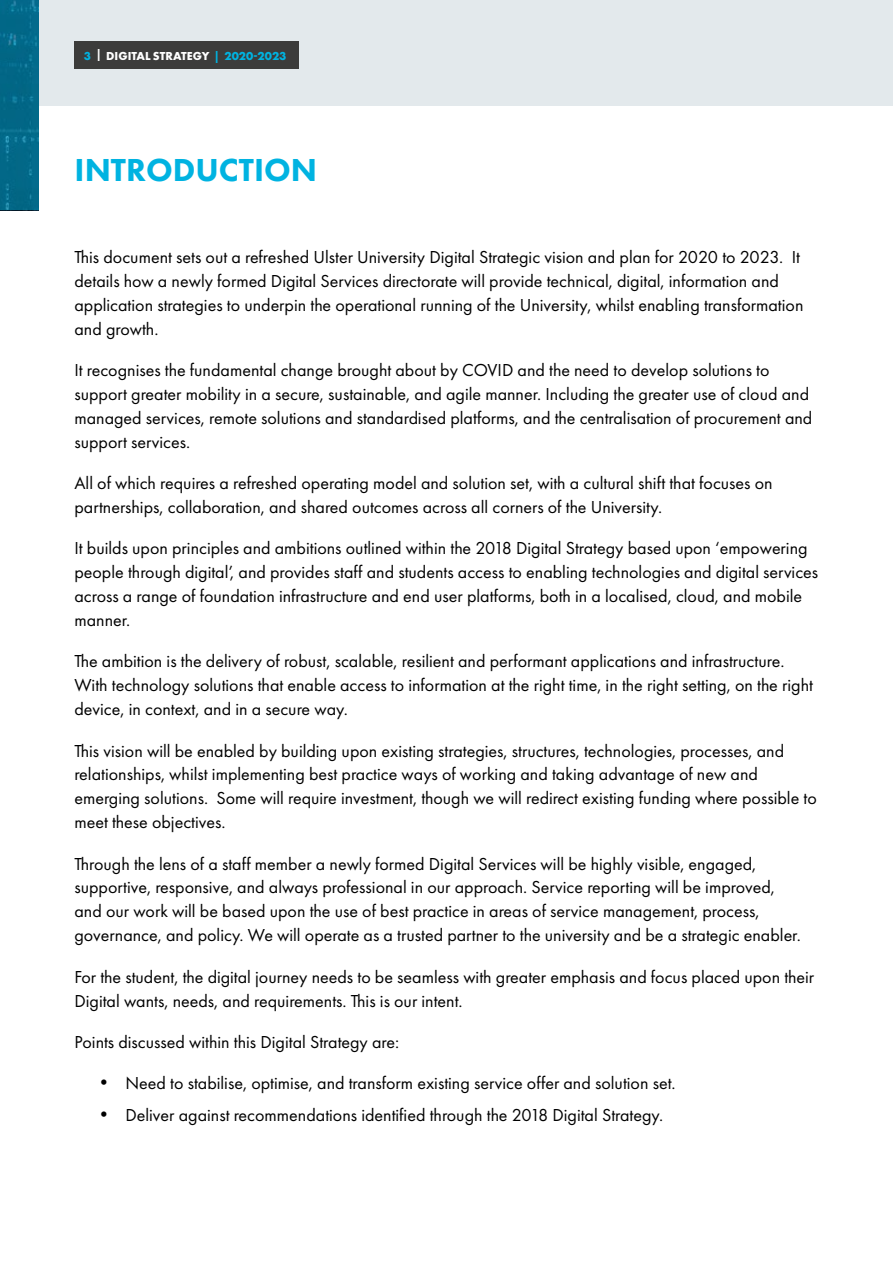
<style>
.page{position:relative;width:893px;height:1263px;background:#fff}
.page>*{position:absolute;margin:0;border:0;box-sizing:border-box;transform-origin:0 0}
.t1{font:800 33px "Futura PT";color:#00b3e1}
.t2{font:18px/24px "Futura PT";color:#000}
.t3{font:700 12px "Futura PT";color:#fff}
.s1{color:#00b3e1}
</style>
<div class="page">
<div style="left:0;top:0;width:893px;height:105px;background:#e3e9ec"></div>
<div style="left:74px;top:41px;width:225px;height:28px;background:#3c3c3b"></div>
<svg style="left:0;top:0;width:38px;height:210px;background:#036989"></svg>
<p class="t3" style="left:84px;top:48px;width:204px"><span class="s1">3</span> | DIGITAL STRATEGY <span class="s1">| 2020-2023</span></p>
<h1 class="t1" style="left:75px;top:150px;width:244px">INTRODUCTION</h1>
<p class="t2" style="left:74px;top:245px;width:730px">This document sets out a refreshed Ulster University Digital Strategic vision and plan for 2020 to 2023. It details how a newly formed Digital Services directorate will provide technical, digital, information and application strategies to underpin the operational running of the University, whilst enabling transformation and growth.</p>
<p class="t2" style="left:74px;top:358px;width:739px">It recognises the fundamental change brought about by COVID and the need to develop solutions to support greater mobility in a secure, sustainable, and agile manner. Including the greater use of cloud and managed services, remote solutions and standardised platforms, and the centralisation of procurement and support services.</p>
<p class="t2" style="left:74px;top:471px;width:700px">All of which requires a refreshed operating model and solution set, with a cultural shift that focuses on partnerships, collaboration, and shared outcomes across all corners of the University.</p>
<p class="t2" style="left:74px;top:536px;width:745px">It builds upon principles and ambitions outlined within the 2018 Digital Strategy based upon ‘empowering people through digital’, and provides staff and students access to enabling technologies and digital services across a range of foundation infrastructure and end user platforms, both in a localised, cloud, and mobile manner.</p>
<p class="t2" style="left:74px;top:649px;width:740px">The ambition is the delivery of robust, scalable, resilient and performant applications and infrastructure.<br>With technology solutions that enable access to information at the right time, in the right setting, on the right device, in context, and in a secure way.</p>
<p class="t2" style="left:74px;top:738px;width:744px">This vision will be enabled by building upon existing strategies, structures, technologies, processes, and relationships, whilst implementing best practice ways of working and taking advantage of new and emerging solutions. Some will require investment, though we will redirect existing funding where possible to meet these objectives.</p>
<p class="t2" style="left:74px;top:851px;width:728px">Through the lens of a staff member a newly formed Digital Services will be highly visible, engaged, supportive, responsive, and always professional in our approach. Service reporting will be improved, and our work will be based upon the use of best practice in areas of service management, process, governance, and policy. We will operate as a trusted partner to the university and be a strategic enabler.</p>
<p class="t2" style="left:74px;top:964px;width:741px">For the student, the digital journey needs to be seamless with greater emphasis and focus placed upon their<br>Digital wants, needs, and requirements. This is our intent.</p>
<p class="t2" style="left:74px;top:1029px;width:326px">Points discussed within this Digital Strategy are:</p>
<p class="t2" style="left:100px;top:1070px;width:577px">• Need to stabilise, optimise, and transform existing service offer and solution set.</p>
<p class="t2" style="left:100px;top:1103px;width:565px">• Deliver against recommendations identified through the 2018 Digital Strategy.</p>
</div>
